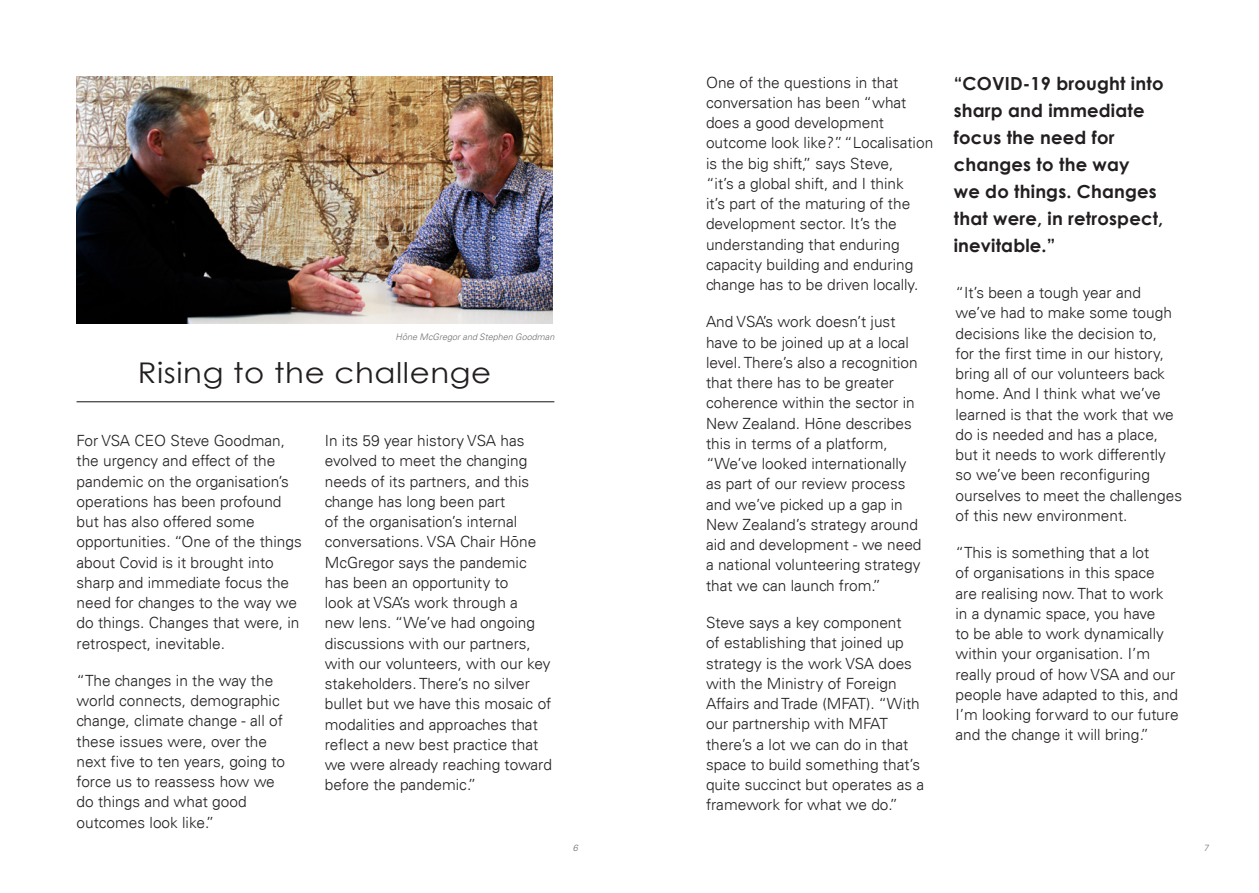
<style>
.page{position:relative;width:1259px;height:893px;background:#fff}
.page>*{position:absolute;margin:0;border:0;box-sizing:border-box;transform-origin:0 0}
.Heading{font:28.5px "Century Gothic";letter-spacing:.02em;color:#231f20;scale:1.08 1}
.Pull_Quote{font:700 18px/27px "Century Gothic";letter-spacing:.01em;color:#231f20}
.Body_Text{font:300 15.45px/20.2px "Univers LT";color:#231f20}
.captions{font:italic 300 9px "Univers LT Pro 45";color:#6c6d70}
.s1{font-family:"Univers LT Pro 45"}
</style>
<div class="page">
<img style="left:77px;top:77px;width:475px;height:246px">
<hr style="left:77px;top:401px;width:477px;height:1px;background:#231f20">
<p class="captions" style="left:395px;top:331px;width:160px">Hōne McGregor and Stephen Goodman</p>
<p class="Heading" style="left:138px;top:353px;width:329px">Rising to the challenge</p>
<p class="Body_Text" style="left:77px;top:430px;width:227px">For VSA CEO Steve Goodman, the urgency and effect of the pandemic on the organisation’s operations has been profound but has also offered some opportunities. “One of the things about Covid is it brought into sharp and immediate focus the need for changes to the way we do things. Changes that were, in retrospect, inevitable.</p>
<p class="Body_Text" style="left:77px;top:670px;width:210px">“The changes in the way the world connects, demographic change, climate change - all of these issues were, over the next five to ten years, going to force us to reassess how we do things and what good outcomes look like.”</p>
<p class="Body_Text" style="left:325px;top:430px;width:229px">In its 59 year history VSA has evolved to meet the changing needs of its partners, and this change has long been part<br>of the organisation’s internal conversations. VSA Chair H<span class="s1">ō</span>ne<br>McGregor says the pandemic has been an opportunity to<br>look at VSA’s work through a<br>new lens. “We’ve had ongoing discussions with our partners, with our volunteers, with our key stakeholders. There’s no silver bullet but we have this mosaic of modalities and approaches that reflect a new best practice that we were already reaching toward before the pandemic.”</p>
<p class="Body_Text" style="left:706px;top:72px;width:229px">One of the questions in that conversation has been “what does a good development outcome look like?”. “Localisation is the big shift,” says Steve,<br>“it’s a global shift, and I think<br>it’s part of the maturing of the development sector. It’s the understanding that enduring capacity building and enduring change has to be driven locally.</p>
<p class="Body_Text" style="left:706px;top:312px;width:217px">And VSA’s work doesn’t just have to be joined up at a local level. There’s also a recognition that there has to be greater coherence within the sector in<br>New Zealand. H<span class="s1">ō</span>ne describes this in terms of a platform, “We’ve looked internationally as part of our review process and we’ve picked up a gap in<br>New Zealand’s strategy around aid and development - we need a national volunteering strategy that we can launch from.”</p>
<p class="Body_Text" style="left:706px;top:612px;width:220px">Steve says a key component<br>of establishing that joined up strategy is the work VSA does with the Ministry of Foreign<br>Affairs and Trade (MFAT). “With our partnership with MFAT there’s a lot we can do in that space to build something that’s quite succinct but operates as a framework for what we do.”</p>
<p class="Pull_Quote" style="left:953px;top:69px;width:211px">“COVID-19 brought into sharp and immediate focus the need for changes to the way<br>we do things. Changes that were, in retrospect, inevitable.”</p>
<p class="Body_Text" style="left:955px;top:283px;width:228px">“It’s been a tough year and we’ve had to make some tough decisions like the decision to,<br>for the first time in our history, bring all of our volunteers back home. And I think what we’ve learned is that the work that we do is needed and has a place, but it needs to work differently so we’ve been reconfiguring ourselves to meet the challenges of this new environment.</p>
<p class="Body_Text" style="left:955px;top:543px;width:225px">“This is something that a lot<br>of organisations in this space are realising now. That to work in a dynamic space, you have<br>to be able to work dynamically within your organisation. I’m really proud of how VSA and our people have adapted to this, and<br>I’m looking forward to our future and the change it will bring.”</p>
<p class="captions" style="left:573px;top:843px;width:7px">6</p>
<p class="captions" style="left:1203px;top:843px;width:7px">7</p>
</div>
